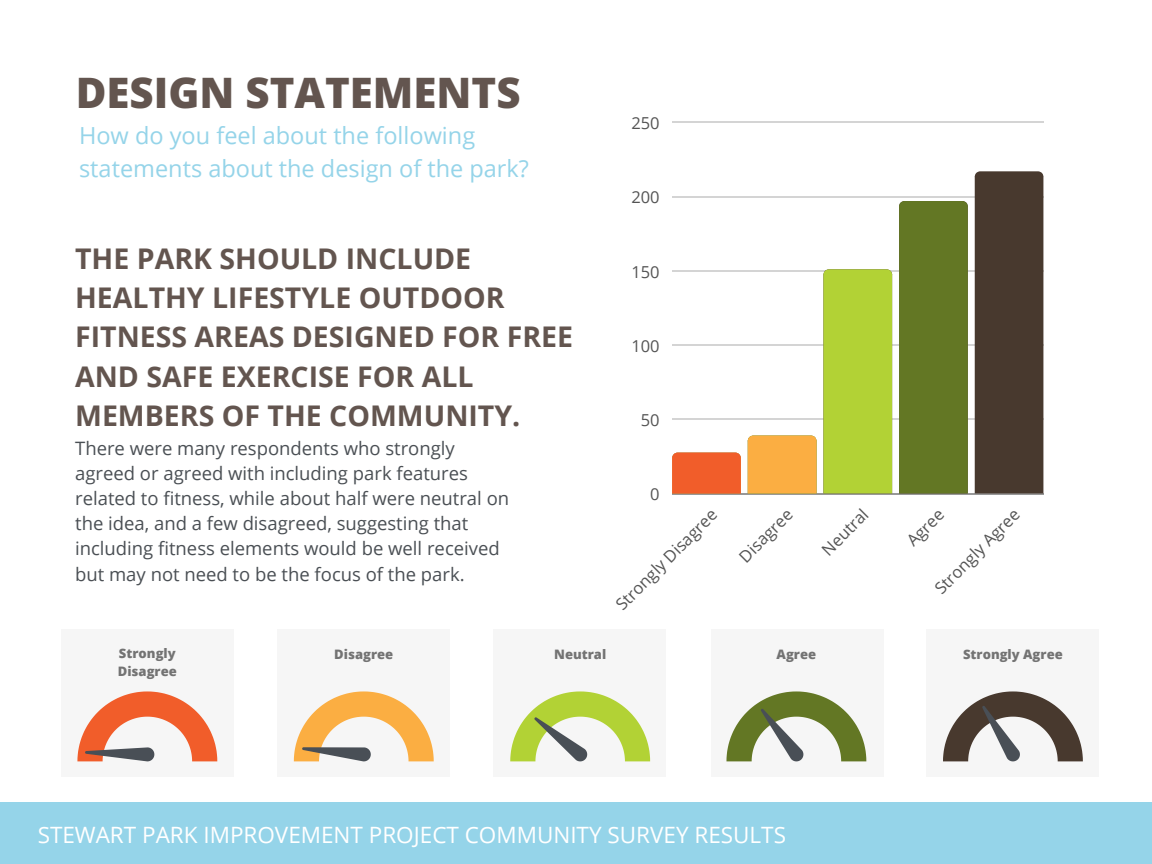
<style>
.page{position:relative;width:1152px;height:864px;background:#fff}
.page>*{position:absolute;margin:0;border:0;box-sizing:border-box;transform-origin:0 0}
.t1{font:800 42px "Open Sans";color:#63554f}
.t2{font:700 28.5px/39.3px "Open Sans";color:#63554f}
.t3{font:23.55px/32.7px "Open Sans";color:#95d4e9}
.t4{font:22.5px "Open Sans";color:#fff}
.t5{font:18.45px/25px "Open Sans";color:#4a4f54}
.t6{font:16.5px "Open Sans";color:#545454}
.t7{font:800 13.05px/17.5px "Open Sans";color:#737373}
</style>
<div class="page">
<hr style="left:672px;top:122px;width:371px;height:1px;background:#545454">
<hr style="left:672px;top:196px;width:371px;height:1px;background:#545454">
<hr style="left:672px;top:270px;width:371px;height:2px;background:#545454">
<hr style="left:672px;top:344px;width:371px;height:2px;background:#545454">
<hr style="left:672px;top:419px;width:371px;height:1px;background:#545454">
<hr style="left:672px;top:493px;width:371px;height:1px;background:#545454">
<div style="left:975px;top:171px;width:68px;height:322px;background:#48392e"></div>
<div style="left:899px;top:201px;width:69px;height:292px;background:#637724"></div>
<div style="left:823px;top:269px;width:69px;height:224px;background:#b2d235"></div>
<div style="left:748px;top:436px;width:69px;height:57px;background:#fbae42"></div>
<div style="left:672px;top:453px;width:69px;height:40px;background:#f15d2a"></div>
<div style="left:0;top:802px;width:1152px;height:62px;background:#95d4e9"></div>
<div style="left:61px;top:630px;width:172px;height:147px;background:#f6f6f6"></div>
<div style="left:278px;top:630px;width:172px;height:147px;background:#f6f6f6"></div>
<div style="left:494px;top:630px;width:172px;height:147px;background:#f6f6f6"></div>
<svg style="left:77px;top:691px;width:140px;height:70px"></svg>
<svg style="left:294px;top:691px;width:140px;height:70px"></svg>
<svg style="left:510px;top:691px;width:140px;height:70px"></svg>
<div style="left:711px;top:630px;width:172px;height:147px;background:#f6f6f6"></div>
<div style="left:927px;top:630px;width:172px;height:147px;background:#f6f6f6"></div>
<svg style="left:726px;top:691px;width:140px;height:70px"></svg>
<svg style="left:943px;top:691px;width:140px;height:70px"></svg>
<h1 class="t1" style="left:76px;top:63px;width:446px">DESIGN STATEMENTS</h1>
<p class="t3" style="left:79px;top:119px;width:451px">How do you feel about the following statements about the design of the park?</p>
<h2 class="t2" style="left:75px;top:238px;width:499px">THE PARK SHOULD INCLUDE<br>HEALTHY LIFESTYLE OUTDOOR<br>FITNESS AREAS DESIGNED FOR FREE<br>AND SAFE EXERCISE FOR ALL<br>MEMBERS OF THE COMMUNITY.</h2>
<p class="t5" style="left:75px;top:435px;width:436px">There were many respondents who strongly agreed or agreed with including park features related to fitness, while about half were neutral on the idea, and a few disagreed, suggesting that including fitness elements would be well received but may not need to be the focus of the park.</p>
<p class="t6" style="left:631px;top:112px;width:30px">250</p>
<p class="t6" style="left:631px;top:186px;width:30px">200</p>
<p class="t6" style="left:631px;top:260px;width:30px">150</p>
<p class="t6" style="left:631px;top:334px;width:30px">100</p>
<p class="t6" style="left:641px;top:408px;width:20px">50</p>
<p class="t6" style="left:650px;top:482px;width:11px">0</p>
<p class="t6" style="left:610px;top:599px;width:136px;rotate:-45deg">Strongly Disagree</p>
<p class="t6" style="left:734px;top:551px;width:69px;rotate:-45deg">Disagree</p>
<p class="t6" style="left:816px;top:544px;width:59px;rotate:-45deg">Neutral</p>
<p class="t6" style="left:901px;top:535px;width:46px;rotate:-45deg">Agree</p>
<p class="t6" style="left:929px;top:583px;width:114px;rotate:-45deg">Strongly Agree</p>
<p class="t7" style="left:118px;top:645px;width:61px">Strongly<br>Disagree</p>
<p class="t7" style="left:334px;top:645px;width:61px">Disagree</p>
<p class="t7" style="left:554px;top:645px;width:54px">Neutral</p>
<p class="t7" style="left:777px;top:645px;width:41px">Agree</p>
<p class="t7" style="left:963px;top:645px;width:101px">Strongly Agree</p>
<p class="t4" style="left:38px;top:819px;width:750px">STEWART PARK IMPROVEMENT PROJECT COMMUNITY SURVEY RESULTS</p>
</div>
